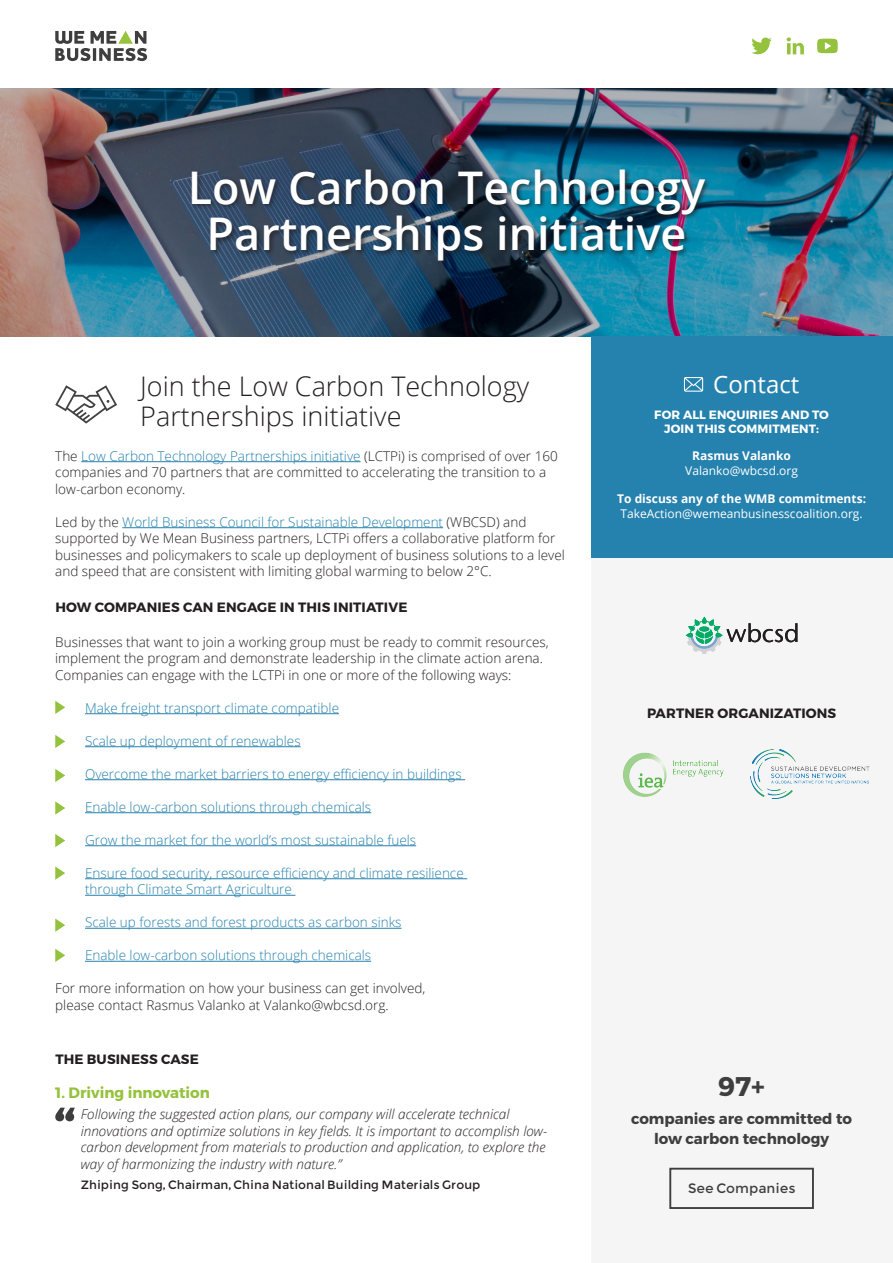
<style>
.page{position:relative;width:893px;height:1263px;background:#fff}
.page>*{position:absolute;margin:0;border:0;box-sizing:border-box;transform-origin:0 0}
.t1{font:600 45px/46.5px "Open Sans";color:#fff;text-align:center}
.t2{font:300 27px/30px "Open Sans";color:#231f20}
.t3{font:700 27px "Montserrat";color:#3e3e3f}
.t4{font:24px "Open Sans";color:#fff}
.t5{font:700 15px/19.5px "Montserrat";color:#3e3e3f;text-align:center}
.t6{font:700 15px "Montserrat";color:#95c23c}
.Body_Copy{font:300 13.5px/16.5px "Open Sans";color:#231f20}
.Bullets{font:300 13.5px/16.5px "Open Sans";color:#2581ad}
.t7{font:italic 300 13.5px/16.5px "Open Sans";color:#231f20}
.t8{font:700 13.5px "Montserrat";letter-spacing:.01em;color:#231f20}
.t9{font:13.5px "Montserrat";color:#3e3e3f}
.Quote_Citation{font:12px "Montserrat";color:#231f20}
.t10{font:12px "Open Sans";color:#fff}
.t11{font:700 12px "Open Sans";color:#fff}
.t12{font:700 12px/13.5px "Montserrat";letter-spacing:.01em;color:#fff;text-align:center}
.s1{color:#2581ad}
</style>
<div class="page">
<img style="left:0;top:89px;width:893px;height:248px">
<hr style="left:81px;top:461px;width:280px;height:1px;background:#2581ad">
<hr style="left:122px;top:527px;width:321px;height:1px;background:#2581ad">
<hr style="left:85px;top:713px;width:254px;height:1px;background:#2581ad">
<hr style="left:85px;top:746px;width:216px;height:1px;background:#2581ad">
<hr style="left:85px;top:779px;width:380px;height:1px;background:#2581ad">
<hr style="left:85px;top:812px;width:286px;height:1px;background:#2581ad">
<hr style="left:85px;top:845px;width:331px;height:1px;background:#2581ad">
<hr style="left:85px;top:878px;width:382px;height:1px;background:#2581ad">
<hr style="left:85px;top:895px;width:210px;height:1px;background:#2581ad">
<hr style="left:85px;top:928px;width:316px;height:1px;background:#2581ad">
<hr style="left:85px;top:961px;width:286px;height:1px;background:#2581ad">
<div style="left:591px;top:337px;width:302px;height:926px;background:#f5f5f5"></div>
<div style="left:591px;top:337px;width:302px;height:221px;background:#2581ad"></div>
<svg style="left:684px;top:377px;width:19px;height:15px"></svg>
<svg style="left:55px;top:31px;width:92px;height:30px"></svg>
<div style="left:189px;top:167px;width:522px;height:101px;background:#231f20;opacity:.75"></div>
<svg style="left:751px;top:38px;width:21px;height:16px"></svg>
<svg style="left:787px;top:37px;width:17px;height:17px"></svg>
<svg style="left:817px;top:39px;width:21px;height:14px"></svg>
<div style="left:669px;top:1168px;width:145px;height:41px;border:2px solid #3e3e3f"></div>
<svg style="left:55px;top:385px;width:62px;height:39px"></svg>
<svg style="left:55px;top:801px;width:10px;height:14px"></svg>
<svg style="left:55px;top:834px;width:10px;height:13px"></svg>
<svg style="left:55px;top:866px;width:10px;height:14px"></svg>
<svg style="left:55px;top:918px;width:10px;height:14px"></svg>
<svg style="left:55px;top:949px;width:10px;height:13px"></svg>
<svg style="left:55px;top:769px;width:10px;height:13px"></svg>
<svg style="left:55px;top:735px;width:10px;height:13px"></svg>
<svg style="left:55px;top:701px;width:10px;height:13px"></svg>
<svg style="left:686px;top:617px;width:111px;height:37px"></svg>
<img style="left:623px;top:752px;width:101px;height:45px">
<img style="left:751px;top:749px;width:119px;height:49px">
<svg style="left:55px;top:1107px;width:20px;height:14px"></svg>
<p class="t1" style="left:188px;top:163px;width:519px">Low Carbon Technology<br>Partnerships initiative</p>
<p class="t2" style="left:140px;top:371px;width:390px">Join the Low Carbon Technology<br>Partnerships initiative</p>
<p class="Body_Copy" style="left:55px;top:447px;width:504px">The <span class="s1">Low Carbon Technology Partnerships initiative</span> (LCTPi) is comprised of over 160 companies and 70 partners that are committed to accelerating the transition to a low-carbon economy.</p>
<p class="Body_Copy" style="left:55px;top:513px;width:511px">Led by the <span class="s1">World Business Council for Sustainable Development</span> (WBCSD) and supported by We Mean Business partners, LCTPi offers a collaborative platform for businesses and policymakers to scale up deployment of business solutions to a level and speed that are consistent with limiting global warming to below 2°C.</p>
<p class="t8" style="left:55px;top:599px;width:354px">HOW COMPANIES CAN ENGAGE IN THIS INITIATIVE</p>
<p class="Body_Copy" style="left:55px;top:633px;width:495px">Businesses that want to join a working group must be ready to commit resources, implement the program and demonstrate leadership in the climate action arena.<br>Companies can engage with the LCTPi in one or more of the following ways:</p>
<p class="Bullets" style="left:85px;top:699px;width:256px">Make freight transport climate compatible</p>
<p class="Bullets" style="left:85px;top:732px;width:217px">Scale up deployment of renewables</p>
<p class="Bullets" style="left:85px;top:765px;width:378px">Overcome the market barriers to energy efficiency in buildings</p>
<p class="Bullets" style="left:85px;top:798px;width:288px">Enable low-carbon solutions through chemicals</p>
<p class="Bullets" style="left:85px;top:831px;width:333px">Grow the market for the world’s most sustainable fuels</p>
<p class="Bullets" style="left:85px;top:864px;width:380px">Ensure food security, resource efficiency and climate resilience through Climate Smart Agriculture</p>
<p class="Bullets" style="left:85px;top:914px;width:318px">Scale up forests and forest products as carbon sinks</p>
<p class="Bullets" style="left:85px;top:947px;width:288px">Enable low-carbon solutions through chemicals</p>
<p class="Body_Copy" style="left:55px;top:980px;width:372px">For more information on how your business can get involved, please contact Rasmus Valanko at Valanko@wbcsd.org.</p>
<h2 class="t8" style="left:55px;top:1050px;width:145px">THE BUSINESS CASE</h2>
<h3 class="t6" style="left:55px;top:1084px;width:156px">1. Driving innovation</h3>
<p class="t7" style="left:81px;top:1105px;width:468px">Following the suggested action plans, our company will accelerate technical innovations and optimize solutions in key fields. It is important to accomplish low&shy;carbon development from materials to production and application, to explore the way of harmonizing the industry with nature.”</p>
<p class="Quote_Citation" style="left:81px;top:1178px;width:401px">Zhiping Song, Chairman, China National Building Materials Group</p>
<p class="t4" style="left:713px;top:368px;width:88px">Contact</p>
<p class="t12" style="left:654px;top:409px;width:176px">FOR ALL ENQUIRIES AND TO<br>JOIN THIS COMMITMENT:</p>
<p class="t11" style="left:692px;top:447px;width:100px">Rasmus Valanko</p>
<p class="t10" style="left:685px;top:462px;width:114px">Valanko@wbcsd.org</p>
<p class="t11" style="left:617px;top:490px;width:250px">To discuss any of the WMB commitments:</p>
<p class="t10" style="left:621px;top:505px;width:244px">TakeAction@wemeanbusinesscoalition.org.</p>
<h2 class="t8" style="left:647px;top:705px;width:191px">PARTNER ORGANIZATIONS</h2>
<h3 class="t3" style="left:718px;top:1070px;width:48px">97+</h3>
<h3 class="t5" style="left:631px;top:1109px;width:222px">companies are committed to low carbon technology</h3>
<h3 class="t9" style="left:688px;top:1180px;width:109px">See Companies</h3>
</div>
